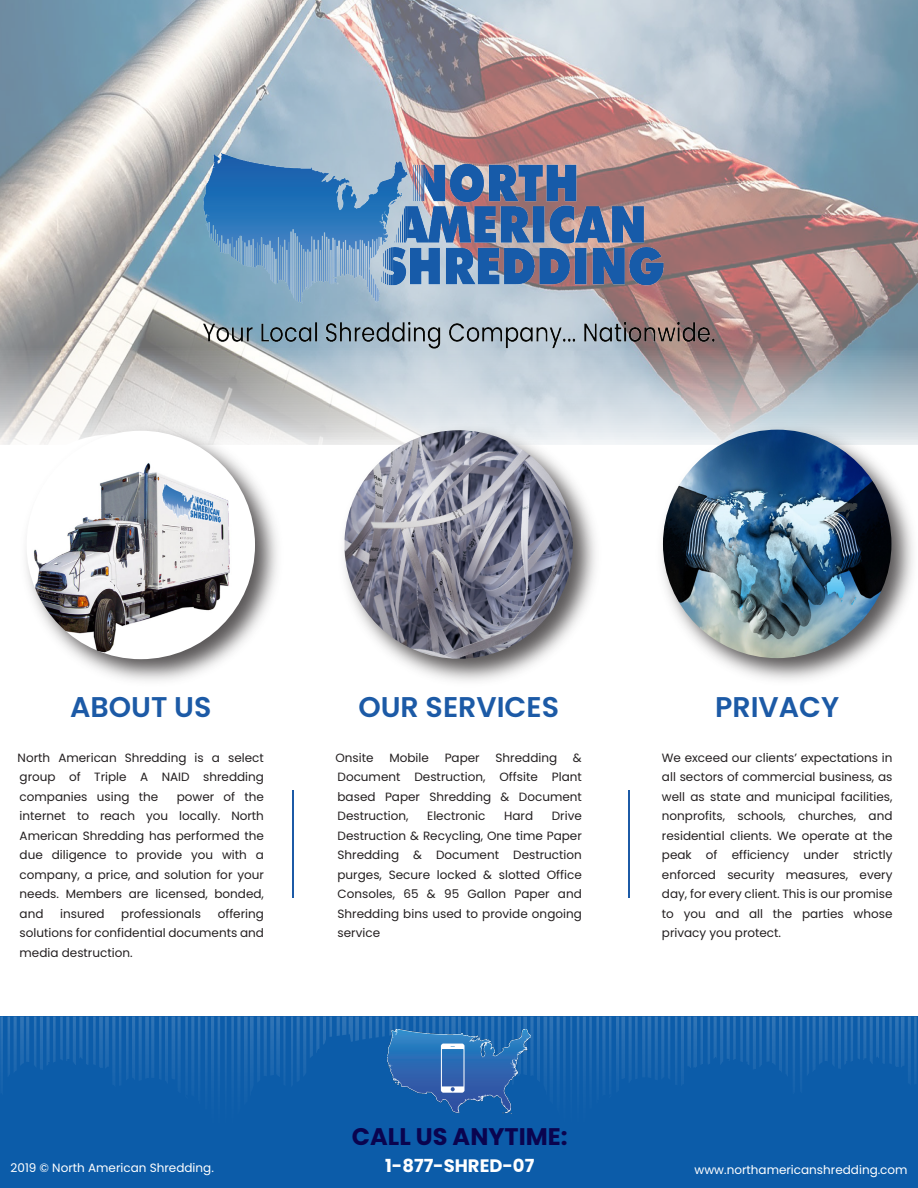
<style>
.page{position:relative;width:918px;height:1188px;background:#fff}
.page>*{position:absolute;margin:0;border:0;box-sizing:border-box;transform-origin:0 0}
.t1{font:600 28.5px "Poppins";color:#1c5aa6}
.t2{font:700 24px "Poppins";color:#0a044f}
.t3{font:700 18px "Poppins";color:#fff}
.t4{font:12px/19.5px "Poppins";color:#231f20;text-align:justify}
.t5{font:12px "Poppins";color:#fff}
</style>
<div class="page">
<img style="left:0;top:0;width:918px;height:445px">
<img style="left:203px;top:154px;width:512px;height:203px">
<img style="left:332px;top:418px;width:274px;height:263px">
<img style="left:345px;top:430px;width:228px;height:229px;border-radius:111px">
<img style="left:14px;top:418px;width:274px;height:263px">
<img style="left:27px;top:431px;width:228px;height:228px;border-radius:114px">
<img style="left:651px;top:408px;width:267px;height:272px">
<img style="left:663px;top:430px;width:228px;height:228px;border-radius:114px">
<div style="left:0;top:1017px;width:918px;height:171px;background:#0c5ca9"></div>
<svg style="left:73px;top:1017px;width:324px;height:68px"></svg>
<svg style="left:504px;top:1017px;width:413px;height:67px"></svg>
<img style="left:387px;top:1030px;width:144px;height:84px">
<hr style="left:292px;top:790px;width:1px;height:108px;background:#1c5aa6">
<hr style="left:628px;top:790px;width:1px;height:108px;background:#1c5aa6">
<h1 class="t1" style="left:70px;top:691px;width:143px">ABOUT US</h1>
<p class="t4" style="left:18px;top:748px;width:248px">North American Shredding is a select group of Triple A NAID shredding companies using the</p>
<p class="t4" style="left:20px;top:787px;width:246px;text-indent:157px">power of the internet to reach you locally. North American Shredding has performed the due diligence to provide you with a company, a price, and solution for your needs. Members are licensed, bonded, and</p>
<p class="t4" style="left:20px;top:904px;width:246px;text-indent:198px">offering solutions for confidential documents and media destruction.</p>
<p class="t4" style="left:60px;top:904px;width:46px">insured</p>
<p class="t4" style="left:121px;top:904px;width:81px">professionals</p>
<h1 class="t1" style="left:358px;top:691px;width:202px">OUR SERVICES</h1>
<h1 class="t1" style="left:715px;top:691px;width:126px">PRIVACY</h1>
<p class="t4" style="left:662px;top:748px;width:232px">We exceed our clients’ expectations in all sectors of commercial business, as well as state and municipal facilities, nonprofits, schools, churches, and residential clients. We operate at the peak of efficiency under strictly enforced security measures, every day, for every client. This is our promise to you and all the parties whose privacy you protect.</p>
<p class="t4" style="left:336px;top:748px;width:40px">Onsite</p>
<p class="t4" style="left:389px;top:748px;width:41px">Mobile</p>
<p class="t4" style="left:445px;top:748px;width:37px">Paper</p>
<p class="t4" style="left:496px;top:748px;width:63px">Shredding</p>
<p class="t4" style="left:338px;top:748px;width:246px;text-indent:235px">&amp; Document Destruction, Offsite Plant based Paper Shredding &amp; Document Destruction,</p>
<p class="t4" style="left:338px;top:807px;width:246px;text-indent:214px">Drive Destruction &amp; Recycling, One time Paper Shredding &amp; Document Destruction purges, Secure locked &amp; slotted Office Consoles, 65 &amp; 95 Gallon Paper and Shredding bins used to provide ongoing service</p>
<p class="t4" style="left:427px;top:807px;width:60px">Electronic</p>
<p class="t4" style="left:504px;top:807px;width:30px">Hard</p>
<h2 class="t2" style="left:352px;top:1123px;width:217px">CALL US ANYTIME:</h2>
<p class="t5" style="left:11px;top:1161px;width:205px">2019 © North American Shredding.</p>
<h3 class="t3" style="left:385px;top:1156px;width:151px">1-877-SHRED-07</h3>
<p class="t5" style="left:695px;top:1163px;width:215px">www.northamericanshredding.com</p>
</div>
